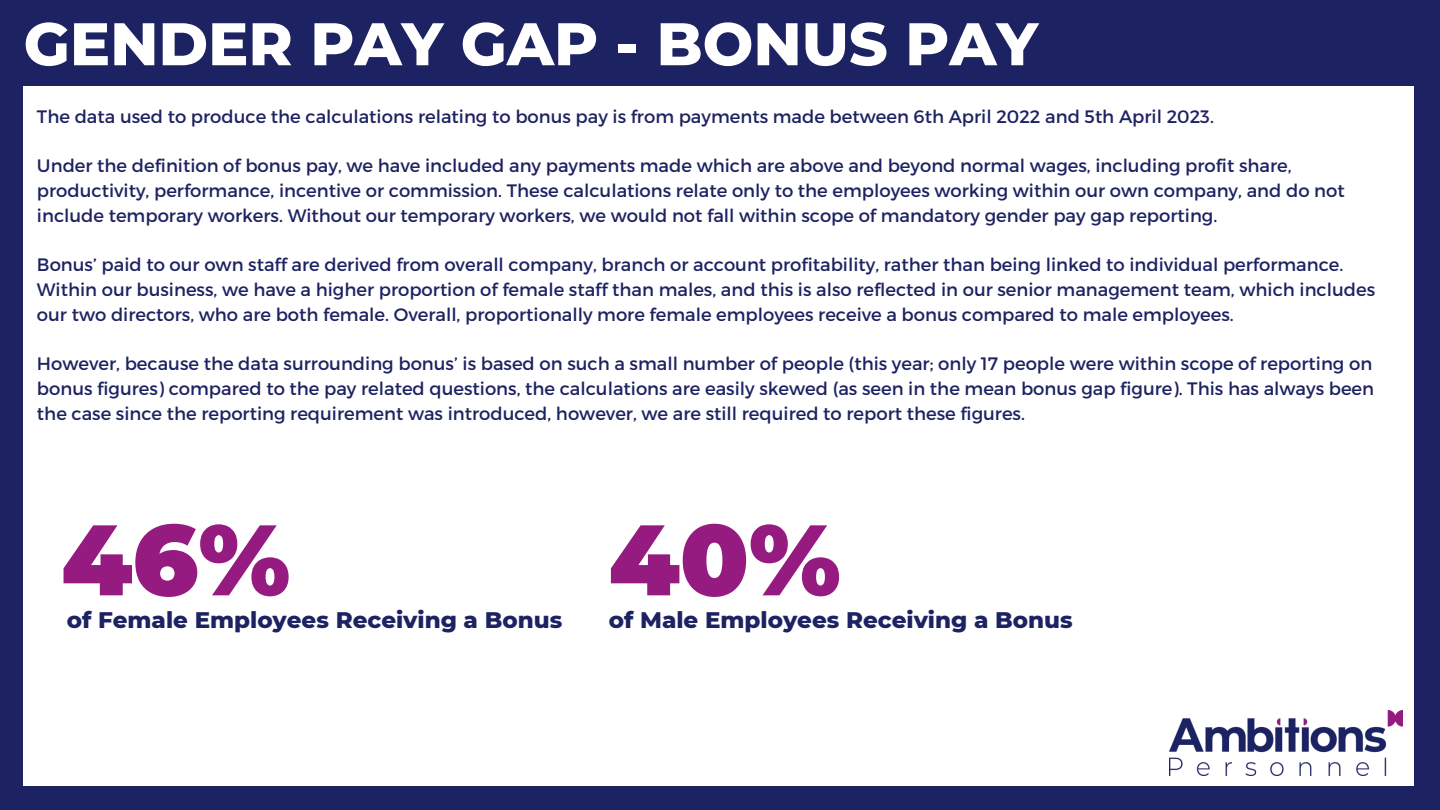
<style>
.page{position:relative;width:1440px;height:810px;background:#1d2362}
.page>*{position:absolute;margin:0;border:0;box-sizing:border-box;transform-origin:0 0}
.t1{font:900 100px "Montserrat";color:#951b81}
.t2{font:800 60px "Montserrat";color:#fff}
.t3{font:800 23px "Montserrat";color:#1d2362}
.t4{font:18px/24.8px "Montserrat";color:#1d2362}
</style>
<div class="page">
<div style="left:24px;top:87px;width:1390px;height:699px;background:#fff"></div>
<img style="left:1169px;top:711px;width:233px;height:64px">
<p class="t2" style="left:24px;top:7px;width:1016px">GENDER PAY GAP - BONUS PAY</p>
<p class="t4" style="left:37px;top:103px;width:1178px">The data used to produce the calculations relating to bonus pay is from payments made between 6th April 2022 and 5th April 2023.</p>
<p class="t4" style="left:37px;top:152px;width:1309px">Under the definition of bonus pay, we have included any payments made which are above and beyond normal wages, including profit share, productivity, performance, incentive or commission. These calculations relate only to the employees working within our own company, and do not include temporary workers. Without our temporary workers, we would not fall within scope of mandatory gender pay gap reporting.</p>
<p class="t4" style="left:37px;top:251px;width:1340px">Bonus’ paid to our own staff are derived from overall company, branch or account profitability, rather than being linked to individual performance.<br>Within our business, we have a higher proportion of female staff than males, and this is also reflected in our senior management team, which includes our two directors, who are both female. Overall, proportionally more female employees receive a bonus compared to male employees.</p>
<h1 class="t4" style="left:37px;top:350px;width:1339px;text-align:justify">However, because the data surrounding bonus’ is based on such a small number of people (this year; only 17 people were within scope of reporting on bonus figures) compared to the pay related questions, the calculations are easily skewed (as seen in the mean bonus gap figure). This has always been the case since the reporting requirement was introduced, however, we are still required to report these figures.</h1>
<h3 class="t1" style="left:61px;top:499px;width:230px">46%</h3>
<h3 class="t3" style="left:67px;top:606px;width:497px">of Female Employees Receiving a Bonus</h3>
<p class="t1" style="left:609px;top:499px;width:234px">40%</p>
<h1 class="t3" style="left:609px;top:606px;width:465px">of Male Employees Receiving a Bonus</h1>
</div>
